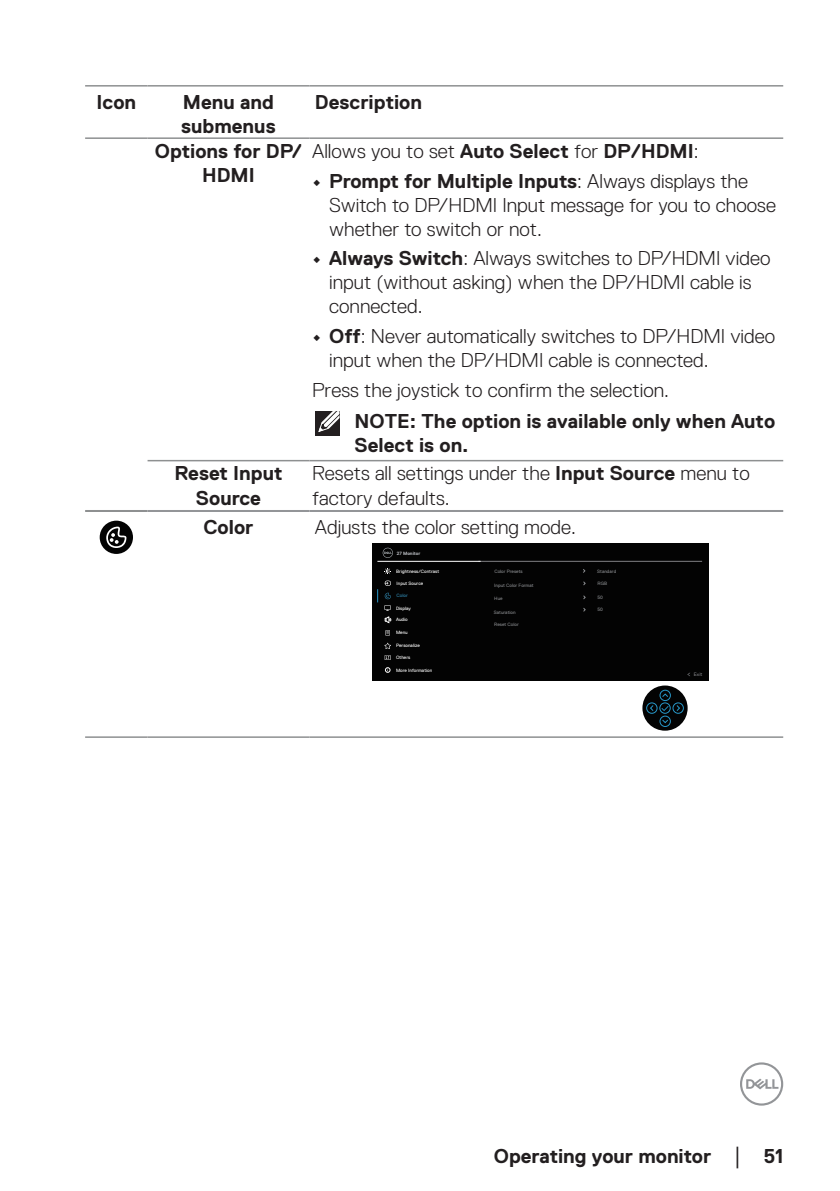
<style>
.page{position:relative;width:840px;height:1191px;background:#fff}
.page>*{position:absolute;margin:0;border:0;box-sizing:border-box;transform-origin:0 0}
.text_OSD_table{font:300 20px/24px "Dell Replica";color:#231f20}
.Topics{font:700 20px/24px "Dell Replica";color:#231f20}
.text_OSD_table-2{font:700 20px/24px "Dell Replica";color:#231f20}
.Table_Paragraph{font:700 20px/24px "Dell Replica";color:#231f20;text-align:center}
.t1{font:5px "Dell Replica";color:#7f8083}
.t2{font:4.8px "Dell Replica";color:#fff}
.t3{font:4.8px "Dell Replica";color:#85878a}
.t4{font:4.8px "Dell Replica";color:#3188b0}
.t5{font:700 4.6px "Dell Replica";color:#babdc2}
.s1{font-weight:700}
.s2{font-family:"Times New Roman";font-weight:400;font-size:18px}
</style>
<div class="page">
<svg style="left:740px;top:1062px;width:42px;height:43px"></svg>
<hr style="left:147px;top:510px;width:162px;height:2px;background:#939598">
<hr style="left:309px;top:510px;width:473px;height:2px;background:#939598">
<hr style="left:147px;top:460px;width:162px;height:1px;background:#8e9091">
<hr style="left:309px;top:460px;width:473px;height:1px;background:#8e9091">
<hr style="left:85px;top:736px;width:62px;height:2px;background:#8e9091">
<hr style="left:147px;top:736px;width:162px;height:2px;background:#8e9091">
<hr style="left:309px;top:736px;width:473px;height:2px;background:#8e9091">
<hr style="left:85px;top:510px;width:62px;height:2px;background:#8e9091">
<hr style="left:85px;top:85px;width:62px;height:2px;background:#8e9091">
<hr style="left:147px;top:85px;width:162px;height:2px;background:#8e9091">
<hr style="left:309px;top:85px;width:473px;height:2px;background:#8e9091">
<hr style="left:85px;top:137px;width:62px;height:2px;background:#8e9091">
<hr style="left:147px;top:137px;width:162px;height:2px;background:#8e9091">
<hr style="left:309px;top:137px;width:473px;height:2px;background:#8e9091">
<div style="left:315px;top:411px;width:24px;height:24px;background:#231f20"></div>
<svg style="left:318px;top:411px;width:21px;height:21px"></svg>
<div style="left:100px;top:520px;width:33px;height:34px;background:#030303;border-radius:50%"></div>
<svg style="left:106px;top:526px;width:20px;height:22px"></svg>
<div style="left:371px;top:543px;width:337px;height:138px;background:#030303"></div>
<hr style="left:478px;top:561px;width:223px;height:1px;background:#7f8083">
<hr style="left:377px;top:561px;width:103px;height:1px;background:#fff">
<svg style="left:382px;top:548px;width:10px;height:10px"></svg>
<svg style="left:642px;top:685px;width:45px;height:45px"></svg>
<svg style="left:645px;top:689px;width:38px;height:38px"></svg>
<svg style="left:385px;top:630px;width:4px;height:5px"></svg>
<svg style="left:384px;top:643px;width:7px;height:6px"></svg>
<svg style="left:384px;top:655px;width:6px;height:5px"></svg>
<svg style="left:377px;top:589px;width:1px;height:13px"></svg>
<svg style="left:384px;top:592px;width:6px;height:7px"></svg>
<svg style="left:384px;top:605px;width:7px;height:18px"></svg>
<svg style="left:385px;top:667px;width:5px;height:5px"></svg>
<svg style="left:384px;top:568px;width:6px;height:6px"></svg>
<svg style="left:384px;top:580px;width:6px;height:6px"></svg>
<p class="text_OSD_table-2" style="left:96px;top:90px;width:41px">Icon</p>
<p class="text_OSD_table-2" style="left:181px;top:90px;width:96px">Menu and submenus</p>
<p class="text_OSD_table-2" style="left:315px;top:90px;width:108px">Description</p>
<p class="Table_Paragraph" style="left:155px;top:139px;width:148px">Options for DP/<br>HDMI</p>
<p class="text_OSD_table" style="left:312px;top:139px;width:387px">Allows you to set <span class="s1">Auto Select</span> for <span class="s1">DP/HDMI</span>:</p>
<p class="text_OSD_table" style="left:329px;top:169px;width:448px;text-indent:-17px"><span class="s1">• Prompt for Multiple Inputs</span>: Always displays the<br>Switch to DP/HDMI Input message for you to choose whether to switch or not.</p>
<p class="text_OSD_table" style="left:329px;top:247px;width:442px;text-indent:-17px"><span class="s1">• Always Switch</span>: Always switches to DP/HDMI video input (without asking) when the DP/HDMI cable is connected.</p>
<p class="text_OSD_table" style="left:329px;top:324px;width:447px;text-indent:-17px"><span class="s1">• Off</span>: Never automatically switches to DP/HDMI video input when the DP/HDMI cable is connected.</p>
<p class="text_OSD_table" style="left:312px;top:378px;width:358px">Press the joystick to confirm the selection.</p>
<p class="Topics" style="left:354px;top:409px;width:422px">NOTE: The option is available only when Auto<br>Select is on.</p>
<p class="Table_Paragraph" style="left:174px;top:462px;width:110px">Reset Input<br>Source</p>
<p class="text_OSD_table" style="left:312px;top:462px;width:439px">Resets all settings under the <span class="s1">Input Source</span> menu to factory defaults.</p>
<p class="text_OSD_table-2" style="left:203px;top:515px;width:51px">Color</p>
<p class="text_OSD_table" style="left:315px;top:515px;width:262px">Adjusts the color setting mode.</p>
<p class="t5" style="left:396px;top:550px;width:25px">27 Monitor</p>
<p class="t2" style="left:396px;top:568px;width:44px">Brightness/Contrast</p>
<p class="t2" style="left:396px;top:580px;width:28px">Input Source</p>
<p class="t4" style="left:396px;top:593px;width:13px">Color</p>
<p class="t2" style="left:396px;top:605px;width:16px">Display</p>
<p class="t2" style="left:396px;top:617px;width:13px">Audio</p>
<p class="t2" style="left:396px;top:630px;width:13px">Menu</p>
<p class="t2" style="left:396px;top:643px;width:25px">Personalize</p>
<p class="t2" style="left:396px;top:655px;width:16px">Others</p>
<p class="t2" style="left:396px;top:667px;width:38px">More Information</p>
<p class="t3" style="left:494px;top:569px;width:30px">Color Presets</p>
<p class="t3" style="left:597px;top:568px;width:20px">Standard</p>
<p class="t3" style="left:494px;top:582px;width:41px">Input Color Format</p>
<p class="t3" style="left:597px;top:581px;width:11px">RGB</p>
<p class="t3" style="left:494px;top:596px;width:10px">Hue</p>
<p class="t3" style="left:493px;top:609px;width:23px">Saturation</p>
<p class="t3" style="left:494px;top:621px;width:26px">Reset Color</p>
<p class="t3" style="left:597px;top:595px;width:7px">50</p>
<p class="t3" style="left:597px;top:607px;width:7px">50</p>
<p class="t1" style="left:693px;top:671px;width:10px">Exit</p>
<p class="Topics" style="left:493px;top:1143px;width:291px">Operating your monitor <span class="s2">│</span> 51</p>
</div>
